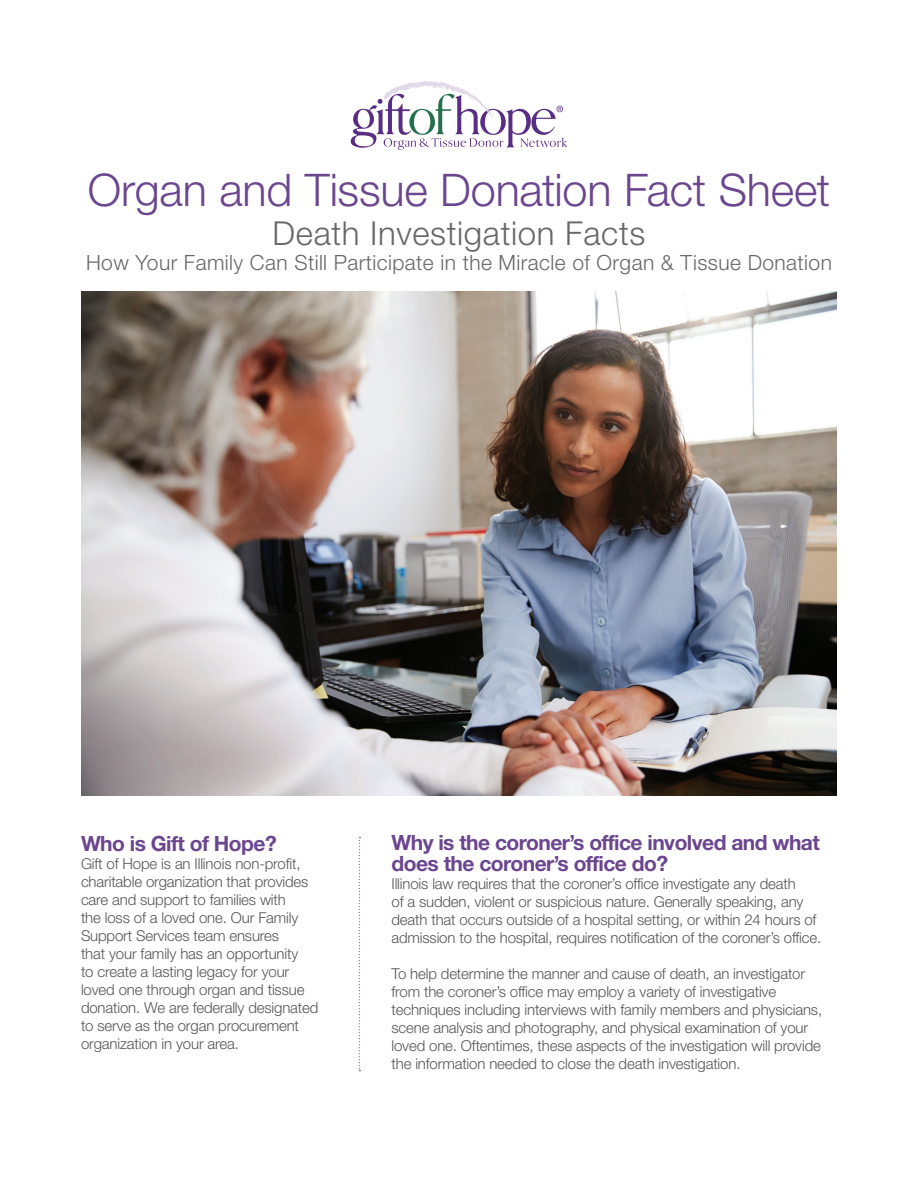
<style>
.page{position:relative;width:918px;height:1188px;background:#fff}
.page>*{position:absolute;margin:0;border:0;box-sizing:border-box;transform-origin:0 0}
.t1{font:300 45px "Helvetica Neue";letter-spacing:-.005em;color:#6b468f}
.t2{font:300 33px "Helvetica Neue";letter-spacing:.02em;color:#68676a}
.t3{font:700 21px/21px "Helvetica Neue";letter-spacing:-.025em;color:#6b468f}
.t4{font:300 21px "Helvetica Neue";letter-spacing:.02em;color:#68676a}
.t5{font:300 15px/18px "Helvetica Neue";letter-spacing:-.01em;color:#555659}
</style>
<div class="page">
<svg style="left:359px;top:837px;width:1px;height:234px"></svg>
<svg style="left:350px;top:81px;width:217px;height:69px"></svg>
<img style="left:81px;top:292px;width:756px;height:503px">
<h1 class="t1" style="left:88px;top:174px;width:744px">Organ and Tissue Donation Fact Sheet</h1>
<h2 class="t2" style="left:273px;top:221px;width:374px">Death Investigation Facts</h2>
<h3 class="t4" style="left:86px;top:255px;width:747px">How Your Family Can Still Participate in the Miracle of Organ &amp; Tissue Donation</h3>
<h3 class="t3" style="left:81px;top:835px;width:197px">Who is Gift of Hope?</h3>
<p class="t5" style="left:81px;top:856px;width:239px">Gift of Hope is an Illinois non-profit, charitable organization that provides care and support to families with<br>the loss of a loved one. Our Family Support Services team ensures<br>that your family has an opportunity<br>to create a lasting legacy for your loved one through organ and tissue donation. We are federally designated to serve as the organ procurement organization in your area.</p>
<h3 class="t3" style="left:392px;top:834px;width:430px">Why is the coroner’s office involved and what does the coroner’s office do?</h3>
<p class="t5" style="left:392px;top:876px;width:431px">Illinois law requires that the coroner’s office investigate any death<br>of a sudden, violent or suspicious nature. Generally speaking, any death that occurs outside of a hospital setting, or within 24 hours of admission to the hospital, requires notification of the coroner’s office.</p>
<p class="t5" style="left:392px;top:966px;width:432px">To help determine the manner and cause of death, an investigator from the coroner’s office may employ a variety of investigative techniques including interviews with family members and physicians, scene analysis and photography, and physical examination of your loved one. Oftentimes, these aspects of the investigation will provide the information needed to close the death investigation.</p>
</div>
